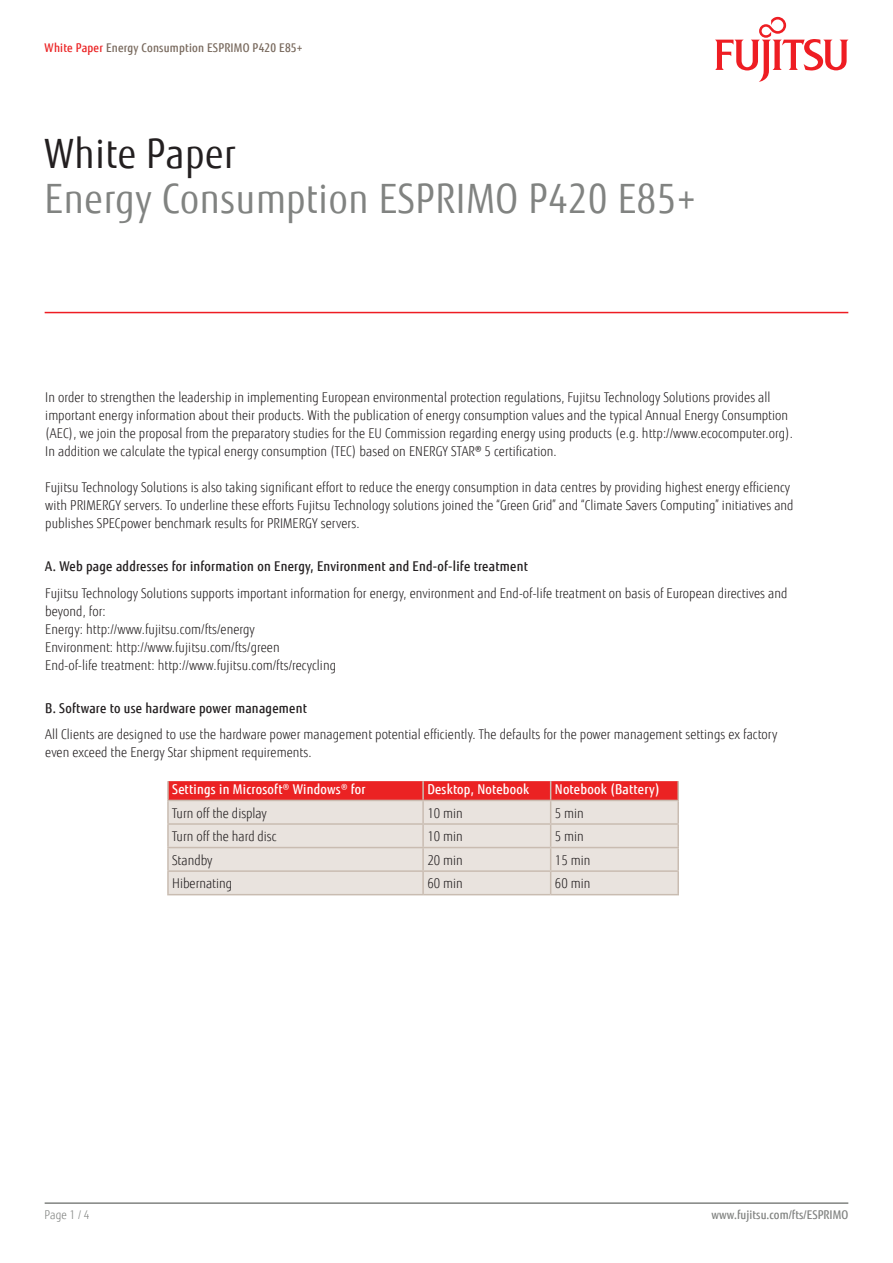
<style>
.page{position:relative;width:893px;height:1263px;background:#fff}
.page>*{position:absolute;margin:0;border:0;box-sizing:border-box;transform-origin:0 0}
.Product_Title_Name{font:40.5px "Fujitsu Sans";letter-spacing:.02em;color:#818381;scale:.9 1}
.Document_Title{font:40.5px "Fujitsu Sans";letter-spacing:.02em;color:#231f20;scale:.9 1}
.BoMBody1stpage{font:300 13.5px/18px "Fujitsu Sans";letter-spacing:.005em;color:#231f20;scale:.9 1}
.FeatureHeading{font:500 13.5px "Fujitsu Sans";letter-spacing:.02em;color:#231f20;scale:.9 1}
.BoMBody{font:300 13.5px "Fujitsu Sans";color:#231f20;scale:.9 1}
.FeatureBenefitHeadin{font:500 13.5px "Fujitsu Sans";letter-spacing:.02em;color:#fff;scale:.9 1}
.RunningHeader{font:500 12px "Fujitsu Sans";letter-spacing:.02em;color:#78695d;scale:.9 1}
.RunningFooter_R{font:500 12px "Fujitsu Sans";letter-spacing:.005em;color:#818381;scale:.9 1}
.RunningFooter_L{font:300 12px "Fujitsu Sans";color:#818381;scale:.9 1}
.s1{color:#eb2223}
.s2{font-weight:300}
</style>
<div class="page">
<hr style="left:45px;top:1202px;width:803px;height:2px;background:#818381">
<hr style="left:45px;top:312px;width:803px;height:1px;background:#ee1d23">
<svg style="left:715px;top:17px;width:133px;height:65px"></svg>
<hr style="left:167px;top:894px;width:256px;height:1px;background:#c9bcb1">
<hr style="left:423px;top:894px;width:128px;height:1px;background:#c9bcb1">
<hr style="left:551px;top:894px;width:128px;height:1px;background:#c9bcb1">
<svg style="left:167px;top:781px;width:512px;height:113px;background:#e7c1bc"></svg>
<hr style="left:677px;top:872px;width:2px;height:22px;background:#c9bcb1">
<p class="RunningHeader" style="left:45px;top:40px;width:288px"><span class="s1">White Paper</span> Energy Consumption ESPRIMO P420 E85+</p>
<p class="Document_Title" style="left:45px;top:130px;width:214px">White Paper</p>
<p class="Product_Title_Name" style="left:45px;top:175px;width:725px">Energy Consumption ESPRIMO P420 E85+</p>
<p class="BoMBody1stpage" style="left:45px;top:389px;width:832px">In order to strengthen the leadership in implementing European environmental protection regulations, Fujitsu Technology Solutions provides all important energy information about their products. With the publication of energy consumption values and the typical Annual Energy Consumption (AEC), we join the proposal from the preparatory studies for the EU Commission regarding energy using products (e.g. http://www.ecocomputer.org).<br>In addition we calculate the typical energy consumption (TEC) based on ENERGY STAR® 5 certification.</p>
<p class="BoMBody1stpage" style="left:45px;top:479px;width:833px">Fujitsu Technology Solutions is also taking significant effort to reduce the energy consumption in data centres by providing highest energy efficiency with PRIMERGY servers. To underline these efforts Fujitsu Technology solutions joined the “Green Grid” and “Climate Savers Computing” initiatives and publishes SPECpower benchmark results for PRIMERGY servers.</p>
<p class="FeatureHeading" style="left:45px;top:558px;width:538px">A. Web page addresses for information on Energy, Environment and End-of-life treatment</p>
<p class="BoMBody1stpage" style="left:45px;top:584px;width:826px">Fujitsu Technology Solutions supports important information for energy, environment and End-of-life treatment on basis of European directives and beyond, for:</p>
<p class="BoMBody1stpage" style="left:45px;top:620px;width:234px">Energy: http://www.fujitsu.com/fts/energy</p>
<p class="BoMBody1stpage" style="left:45px;top:638px;width:262px">Environment: http://www.fujitsu.com/fts/green</p>
<p class="BoMBody1stpage" style="left:45px;top:656px;width:325px">End-of-life treatment: http://www.fujitsu.com/fts/recycling</p>
<p class="FeatureHeading" style="left:45px;top:699px;width:292px">B. Software to use hardware power management</p>
<p class="BoMBody1stpage" style="left:45px;top:725px;width:815px">All Clients are designed to use the hardware power management potential efficiently. The defaults for the power management settings ex factory even exceed the Energy Star shipment requirements.</p>
<p class="FeatureBenefitHeadin" style="left:172px;top:781px;width:216px">Settings in Microsoft<span class="s2">®</span> Windows<span class="s2">®</span> for</p>
<p class="FeatureBenefitHeadin" style="left:427px;top:781px;width:115px">Desktop, Notebook</p>
<p class="FeatureBenefitHeadin" style="left:555px;top:781px;width:118px">Notebook (Battery)</p>
<p class="BoMBody" style="left:172px;top:805px;width:107px">Turn off the display</p>
<p class="BoMBody" style="left:427px;top:805px;width:41px">10 min</p>
<p class="BoMBody" style="left:555px;top:805px;width:34px">5 min</p>
<p class="BoMBody" style="left:172px;top:828px;width:118px">Turn off the hard disc</p>
<p class="BoMBody" style="left:427px;top:828px;width:41px">10 min</p>
<p class="BoMBody" style="left:555px;top:828px;width:34px">5 min</p>
<p class="BoMBody" style="left:172px;top:852px;width:46px">Standby</p>
<p class="BoMBody" style="left:427px;top:852px;width:41px">20 min</p>
<p class="BoMBody" style="left:555px;top:852px;width:41px">15 min</p>
<p class="BoMBody" style="left:172px;top:875px;width:68px">Hibernating</p>
<p class="BoMBody" style="left:427px;top:875px;width:41px">60 min</p>
<p class="BoMBody" style="left:555px;top:875px;width:41px">60 min</p>
<p class="RunningFooter_L" style="left:45px;top:1208px;width:51px">Page 1 / 4</p>
<p class="RunningFooter_R" style="left:711px;top:1208px;width:153px">www.fujitsu.com/fts/ESPRIMO</p>
</div>
